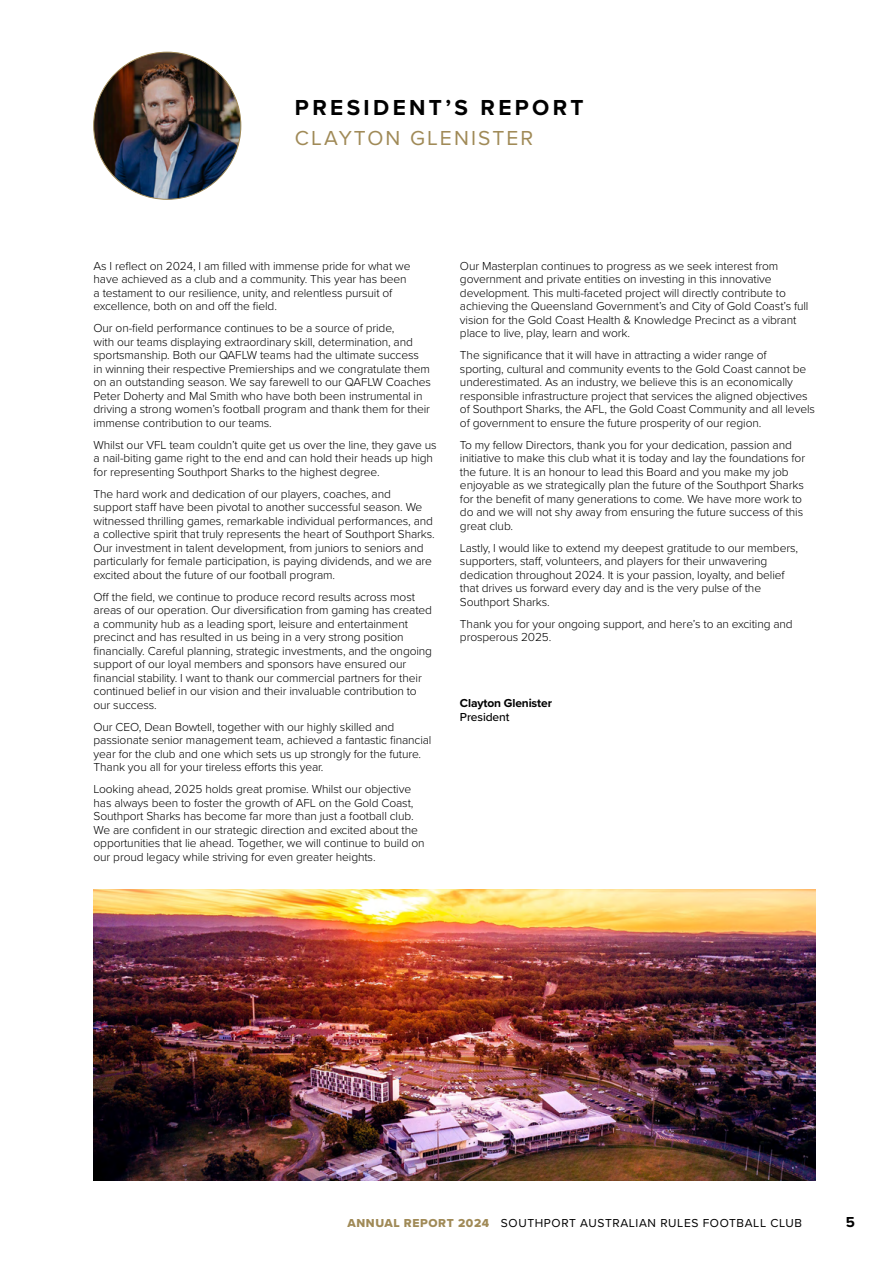
<style>
.page{position:relative;width:893px;height:1263px;background:#fff}
.page>*{position:absolute;margin:0;border:0;box-sizing:border-box;transform-origin:0 0}
.t1{font:700 22.5px "Proxima Nova";letter-spacing:.15em;color:#000}
.t2{font:21px "Proxima Nova";letter-spacing:.1em;color:#a08a57}
.t3{font:700 15px "Proxima Nova";color:#000}
.t4{font:300 12px/13.5px "Proxima Nova";letter-spacing:-.01em;color:#000}
.t5{font:12px "Proxima Nova";letter-spacing:.05em;color:#000}
.t6{font:700 12px "Proxima Nova";letter-spacing:-.01em;color:#000}
.t7{font:500 12px "Proxima Nova";letter-spacing:-.01em;color:#000}
.s1{font-family:"Proxima Nova Extrabld";color:#a08a57}
</style>
<div class="page">
<img style="left:94px;top:890px;width:721px;height:290px">
<img style="left:94px;top:52px;width:147px;height:147px;border-radius:74px">
<h1 class="t1" style="left:295px;top:90px;width:290px">PRESIDENT’S REPORT</h1>
<h2 class="t2" style="left:295px;top:123px;width:240px">CLAYTON GLENISTER</h2>
<p class="t4" style="left:94px;top:258px;width:318px">As I reflect on 2024, I am filled with immense pride for what we have achieved as a club and a community. This year has been a testament to our resilience, unity, and relentless pursuit of excellence, both on and off the field.</p>
<p class="t4" style="left:94px;top:321px;width:339px">Our on-field performance continues to be a source of pride,<br>with our teams displaying extraordinary skill, determination, and sportsmanship. Both our QAFLW teams had the ultimate success<br>in winning their respective Premierships and we congratulate them on an outstanding season. We say farewell to our QAFLW Coaches Peter Doherty and Mal Smith who have both been instrumental in driving a strong women’s football program and thank them for their immense contribution to our teams.</p>
<p class="t4" style="left:94px;top:437px;width:345px">Whilst our VFL team couldn’t quite get us over the line, they gave us a nail-biting game right to the end and can hold their heads up high for representing Southport Sharks to the highest degree.</p>
<p class="t4" style="left:94px;top:486px;width:343px">The hard work and dedication of our players, coaches, and<br>support staff have been pivotal to another successful season. We witnessed thrilling games, remarkable individual performances, and a collective spirit that truly represents the heart of Southport Sharks.<br>Our investment in talent development, from juniors to seniors and particularly for female participation, is paying dividends, and we are excited about the future of our football program.</p>
<p class="t4" style="left:94px;top:589px;width:340px">Off the field, we continue to produce record results across most areas of our operation. Our diversification from gaming has created a community hub as a leading sport, leisure and entertainment precinct and has resulted in us being in a very strong position financially. Careful planning, strategic investments, and the ongoing support of our loyal members and sponsors have ensured our financial stability. I want to thank our commercial partners for their continued belief in our vision and their invaluable contribution to our success.</p>
<p class="t4" style="left:94px;top:719px;width:339px">Our CEO, Dean Bowtell, together with our highly skilled and passionate senior management team, achieved a fantastic financial year for the club and one which sets us up strongly for the future.<br>Thank you all for your tireless efforts this year.</p>
<p class="t4" style="left:94px;top:782px;width:333px">Looking ahead, 2025 holds great promise. Whilst our objective has always been to foster the growth of AFL on the Gold Coast, Southport Sharks has become far more than just a football club.<br>We are confident in our strategic direction and excited about the opportunities that lie ahead. Together, we will continue to build on our proud legacy while striving for even greater heights.</p>
<p class="t4" style="left:460px;top:258px;width:350px">Our Masterplan continues to progress as we seek interest from government and private entities on investing in this innovative development. This multi-faceted project will directly contribute to achieving the Queensland Government’s and City of Gold Coast’s full vision for the Gold Coast Health &amp; Knowledge Precinct as a vibrant place to live, play, learn and work.</p>
<p class="t4" style="left:460px;top:348px;width:356px">The significance that it will have in attracting a wider range of<br>sporting, cultural and community events to the Gold Coast cannot be underestimated. As an industry, we believe this is an economically responsible infrastructure project that services the aligned objectives of Southport Sharks, the AFL, the Gold Coast Community and all levels of government to ensure the future prosperity of our region.</p>
<p class="t4" style="left:460px;top:437px;width:347px">To my fellow Directors, thank you for your dedication, passion and initiative to make this club what it is today and lay the foundations for the future. It is an honour to lead this Board and you make my job enjoyable as we strategically plan the future of the Southport Sharks for the benefit of many generations to come. We have more work to do and we will not shy away from ensuring the future success of this great club.</p>
<p class="t4" style="left:460px;top:540px;width:340px">Lastly, I would like to extend my deepest gratitude to our members, supporters, staff, volunteers, and players for their unwavering dedication throughout 2024. It is your passion, loyalty, and belief that drives us forward every day and is the very pulse of the Southport Sharks.</p>
<p class="t4" style="left:460px;top:616px;width:334px">Thank you for your ongoing support, and here’s to an exciting and prosperous 2025.</p>
<p class="t6" style="left:460px;top:694px;width:94px">Clayton Glenister</p>
<p class="t7" style="left:460px;top:708px;width:51px">President</p>
<p class="t5" style="left:347px;top:1213px;width:456px"><span class="s1">ANNUAL REPORT 2024</span> SOUTHPORT AUSTRALIAN RULES FOOTBALL CLUB</p>
<p class="t3" style="left:846px;top:1210px;width:11px">5</p>
</div>
